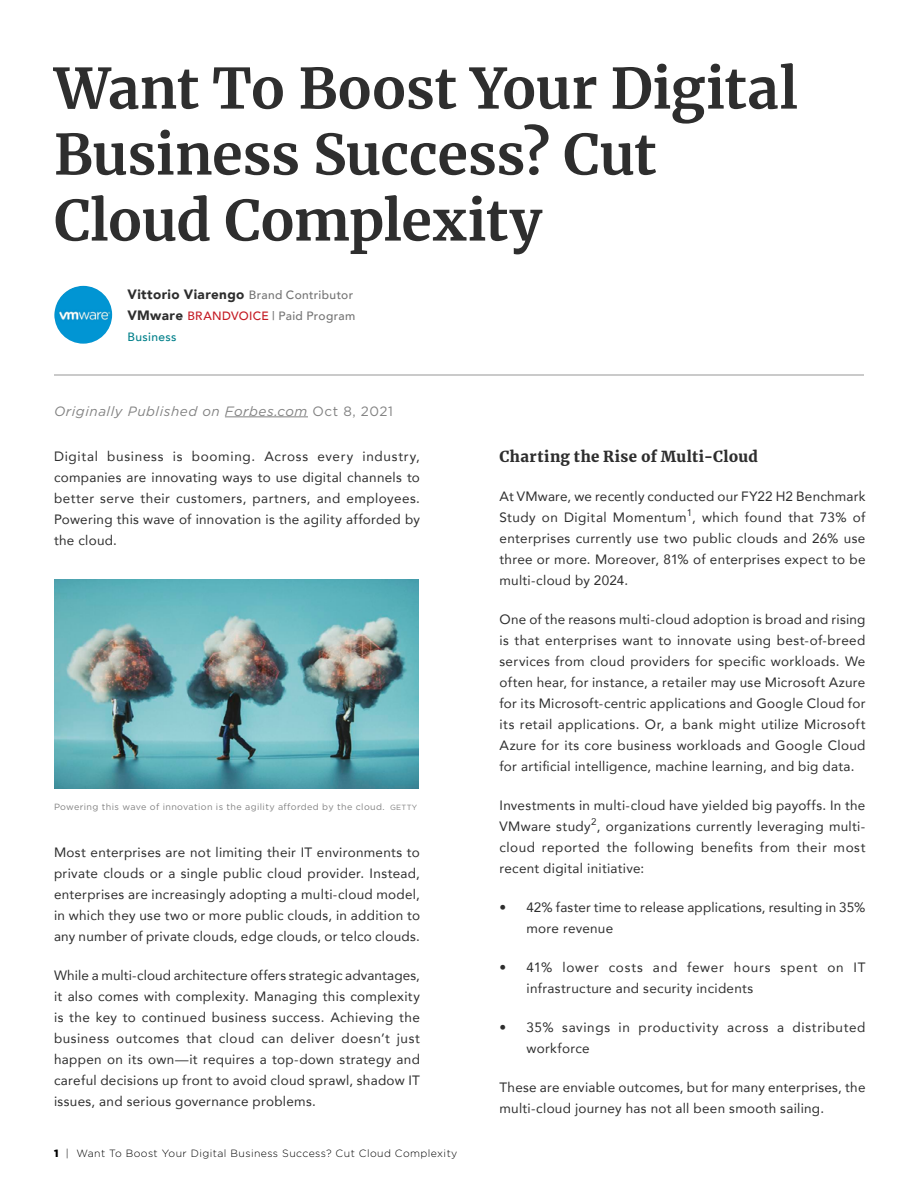
<style>
.page{position:relative;width:918px;height:1188px;background:#fff}
.page>*{position:absolute;margin:0;border:0;box-sizing:border-box;transform-origin:0 0}
.t1{font:700 55.5px/66px "Merriweather";letter-spacing:-.01em;color:#2e2e2e}
.t2{font:900 15px "Merriweather";letter-spacing:.03em;color:#2e2e2e}
.t3{font:13.5px/21px "Avenir";letter-spacing:.02em;color:#2e2e2e;text-align:justify}
.t4{font:13.5px/21px "Avenir";letter-spacing:.04em;color:#2e2e2e}
.t5{font:13.5px/21px "Avenir";letter-spacing:.05em;color:#2e2e2e}
.t6{font:italic 13.5px "Gotham";letter-spacing:.04em;color:#828282}
.t7{font:900 13.5px "Avenir";letter-spacing:.025em;color:#2e2e2e}
.t8{font:500 12px/21px "Avenir";letter-spacing:.03em;color:#737373}
.t9{font:300 10.5px "Gotham";letter-spacing:.04em;color:#000}
.t10{font:9px "Gotham";letter-spacing:.04em;color:#828282}
.s1{font-weight:500;font-size:12px;color:#737373}
.s2{font-weight:900;font-size:13.5px;color:#2e2e2e}
.s3{color:#c41a23}
.s4{color:#00808a}
.s5{font-style:normal}
.s6{font-size:7.5px}
.s7{font-weight:900}
</style>
<div class="page">
<img style="left:54px;top:286px;width:58px;height:58px;border-radius:29px">
<hr style="left:54px;top:375px;width:810px;height:1px;background:#969696">
<hr style="left:225px;top:417px;width:83px;height:1px;background:#828282">
<img style="left:54px;top:579px;width:364px;height:210px">
<h1 class="t1" style="left:54px;top:54px;width:746px">Want To Boost Your Digital<br>Business Success? Cut<br>Cloud Complexity</h1>
<p class="t7" style="left:127px;top:282px;width:227px">Vittorio Viarengo <span class="s1">Brand Contributor</span></p>
<p class="t8" style="left:127px;top:304px;width:229px"><span class="s2">VMware</span> <span class="s3">BRANDVOICE</span> | Paid Program<br><span class="s4">Business</span></p>
<p class="t6" style="left:54px;top:402px;width:341px">Originally Published on Forbes.com <span class="s5">Oct 8, 2021</span></p>
<p class="t3" style="left:54px;top:445px;width:368px">Digital business is booming. Across every industry, companies are innovating ways to use digital channels to better serve their customers, partners, and employees.<br>Powering this wave of innovation is the agility afforded by the cloud.</p>
<p class="t10" style="left:54px;top:801px;width:365px">Powering this wave of innovation is the agility afforded by the cloud. <span class="s6">GETTY</span></p>
<p class="t3" style="left:54px;top:841px;width:368px">Most enterprises are not limiting their IT environments to private clouds or a single public cloud provider. Instead, enterprises are increasingly adopting a multi-cloud model, in which they use two or more public clouds, in addition to any number of private clouds, edge clouds, or telco clouds.</p>
<p class="t3" style="left:54px;top:964px;width:368px">While a multi-cloud architecture offers strategic advantages, it also comes with complexity. Managing this complexity is the key to continued business success. Achieving the business outcomes that cloud can deliver doesn’t just happen on its own—it requires a top-down strategy and careful decisions up front to avoid cloud sprawl, shadow IT issues, and serious governance problems.</p>
<p class="t9" style="left:54px;top:1147px;width:405px"><span class="s7">1</span> | Want To Boost Your Digital Business Success? Cut Cloud Complexity</p>
<p class="t2" style="left:500px;top:446px;width:260px">Charting the Rise of Multi-Cloud</p>
<p class="t3" style="left:500px;top:485px;width:368px">At VMware, we recently conducted our FY22 H2 Benchmark Study on Digital Momentum<sup>1</sup>, which found that 73% of enterprises currently use two public clouds and 26% use three or more. Moreover, 81% of enterprises expect to be multi-cloud by 2024.</p>
<p class="t3" style="left:500px;top:608px;width:368px">One of the reasons multi-cloud adoption is broad and rising is that enterprises want to innovate using best-of-breed services from cloud providers for specific workloads. We often hear, for instance, a retailer may use Microsoft Azure for its Microsoft-centric applications and Google Cloud for its retail applications. Or, a bank might utilize Microsoft Azure for its core business workloads and Google Cloud for artificial intelligence, machine learning, and big data.</p>
<p class="t3" style="left:499px;top:794px;width:368px">Investments in multi-cloud have yielded big payoffs. In the VMware study<sup>2</sup>, organizations currently leveraging multi&shy;cloud reported the following benefits from their most recent digital initiative:</p>
<p class="t3" style="left:526px;top:896px;width:340px;text-indent:-27px">• 42% faster time to release applications, resulting in 35% more revenue</p>
<p class="t4" style="left:526px;top:956px;width:341px;text-indent:-27px">• 41% lower costs and fewer hours spent on IT infrastructure and security incidents</p>
<p class="t5" style="left:526px;top:1016px;width:341px;text-indent:-27px">• 35% savings in productivity across a distributed workforce</p>
<p class="t3" style="left:499px;top:1076px;width:368px">These are enviable outcomes, but for many enterprises, the multi-cloud journey has not all been smooth sailing.</p>
</div>
